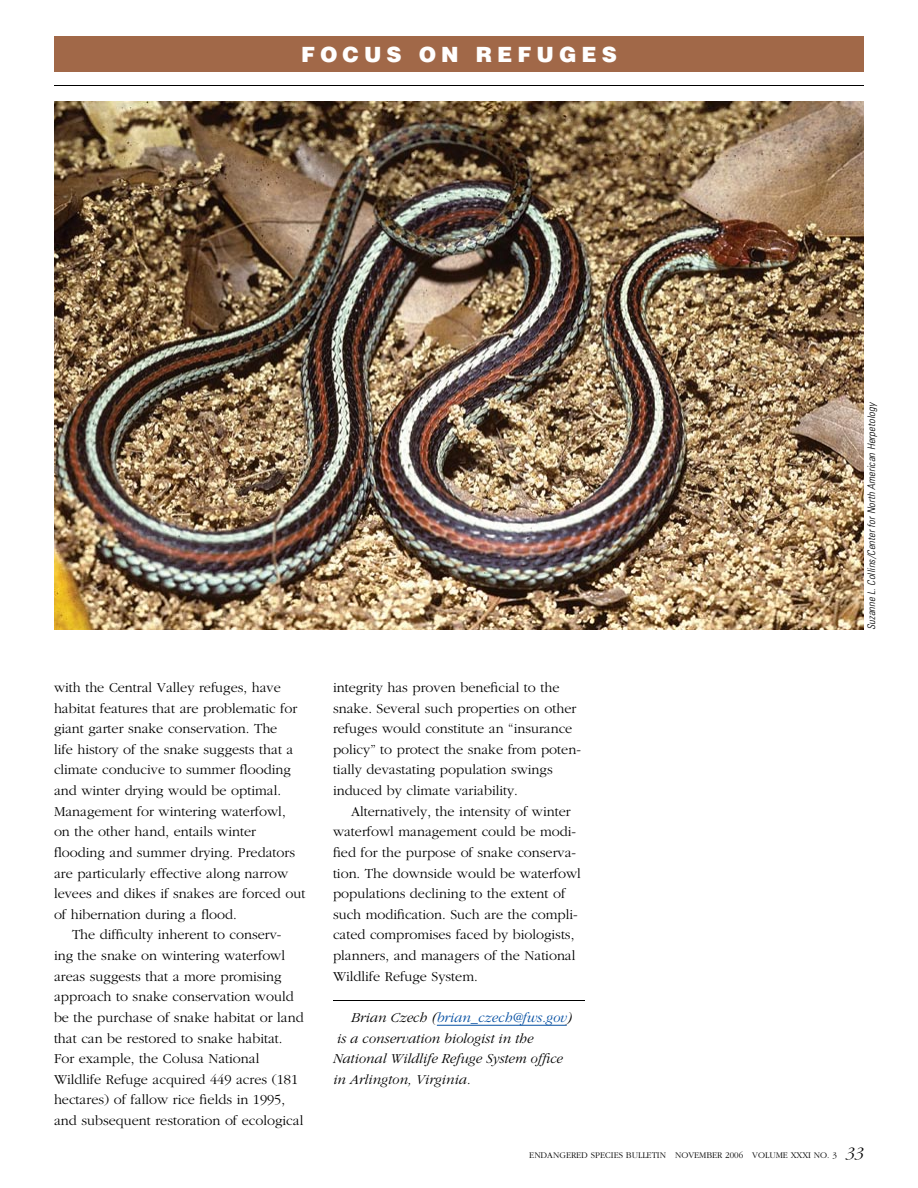
<style>
.page{position:relative;width:918px;height:1188px;background:#fff}
.page>*{position:absolute;margin:0;border:0;box-sizing:border-box;transform-origin:0 0}
.t1{font:900 21px "Helvetica";color:#fff}
.t2{font:14.25px/20.7px "ITC Garamond MM";color:#000}
.t3{font:italic 14.25px/20.7px "ITC Garamond MM";color:#000}
.t4{font:italic 300 condensed 10.5px "Univers";color:#000}
.t5{font:9px "ITC Garamond MM";color:#000}
.s1{color:#034ea2}
.s2{font-style:italic;font-size:16.5px}
</style>
<div class="page">
<hr style="left:54px;top:85px;width:810px;height:1px;background:#000">
<div style="left:54px;top:36px;width:810px;height:36px;background:#a16848"></div>
<hr style="left:333px;top:1000px;width:252px;height:1px;background:#000">
<hr style="left:437px;top:1025px;width:130px;height:1px;background:#034ea2">
<img style="left:54px;top:101px;width:810px;height:529px">
<h1 class="t1" style="left:301px;top:40px;width:41px">FOCUS</h1>
<h1 class="t1" style="left:419px;top:40px;width:20px">ON</h1>
<h1 class="t1" style="left:476px;top:40px;width:41px">REFU</h1>
<h1 class="t1" style="left:559px;top:40px;width:41px">GES</h1>
<p class="t2" style="left:54px;top:677px;width:228px">with the Central Valley refuges, have</p>
<p class="t2" style="left:54px;top:698px;width:245px">habitat features that are problematic for</p>
<p class="t2" style="left:54px;top:718px;width:225px">giant garter snake conservation. The</p>
<p class="t2" style="left:54px;top:739px;width:241px">life history of the snake suggests that a</p>
<p class="t2" style="left:54px;top:760px;width:238px">climate conducive to summer flooding</p>
<p class="t2" style="left:54px;top:780px;width:229px">and winter drying would be optimal.</p>
<p class="t2" style="left:54px;top:801px;width:233px">Management for wintering waterfowl,</p>
<p class="t2" style="left:54px;top:821px;width:204px">on the other hand, entails winter</p>
<p class="t2" style="left:54px;top:842px;width:243px">flooding and summer drying. Predators</p>
<p class="t2" style="left:54px;top:863px;width:236px">are particularly effective along narrow</p>
<p class="t2" style="left:54px;top:883px;width:253px">levees and dikes if snakes are forced out</p>
<p class="t2" style="left:54px;top:904px;width:184px">of hibernation during a flood.</p>
<p class="t2" style="left:72px;top:925px;width:211px">The difficulty inherent to conserv-</p>
<p class="t2" style="left:54px;top:945px;width:233px">ing the snake on wintering waterfowl</p>
<p class="t2" style="left:54px;top:966px;width:229px">areas suggests that a more promising</p>
<p class="t2" style="left:54px;top:986px;width:241px">approach to snake conservation would</p>
<p class="t2" style="left:54px;top:1007px;width:251px">be the purchase of snake habitat or land</p>
<p class="t2" style="left:54px;top:1028px;width:230px">that can be restored to snake habitat.</p>
<p class="t2" style="left:54px;top:1048px;width:207px">For example, the Colusa National</p>
<p class="t2" style="left:54px;top:1069px;width:246px">Wildlife Refuge acquired 449 acres (181</p>
<p class="t2" style="left:54px;top:1090px;width:233px">hectares) of fallow rice fields in 1995,</p>
<p class="t2" style="left:54px;top:1110px;width:251px">and subsequent restoration of ecological</p>
<p class="t2" style="left:333px;top:677px;width:249px">integrity has proven beneficial to the snake. Several such properties on other refuges would constitute an “insurance policy” to protect the snake from poten&shy;tially devastating population swings induced by climate variability.</p>
<p class="t2" style="left:333px;top:801px;width:249px;text-indent:18px">Alternatively, the intensity of winter waterfowl management could be modi&shy;fied for the purpose of snake conserva&shy;tion. The downside would be waterfowl populations declining to the extent of such modification. Such are the compli&shy;cated compromises faced by biologists, planners, and managers of the National Wildlife Refuge System.</p>
<p class="t3" style="left:333px;top:1007px;width:241px;text-indent:18px">Brian Czech (<span class="s1">brian_czech@fws.gov</span>) is a conservation biologist in the National Wildlife Refuge System office in Arlington, Virginia.</p>
<p class="t4" style="left:865px;top:630px;width:229px;rotate:-90deg">Suzanne L. Collins/Center for North American Herpetology</p>
<p class="t5" style="left:529px;top:1150px;width:172px">ENDANGERED SPECIES BULLETIN November</p>
<p class="t5" style="left:725px;top:1150px;width:140px">2006 VOLUME XXXI NO. 3 <span class="s2">33</span></p>
</div>
